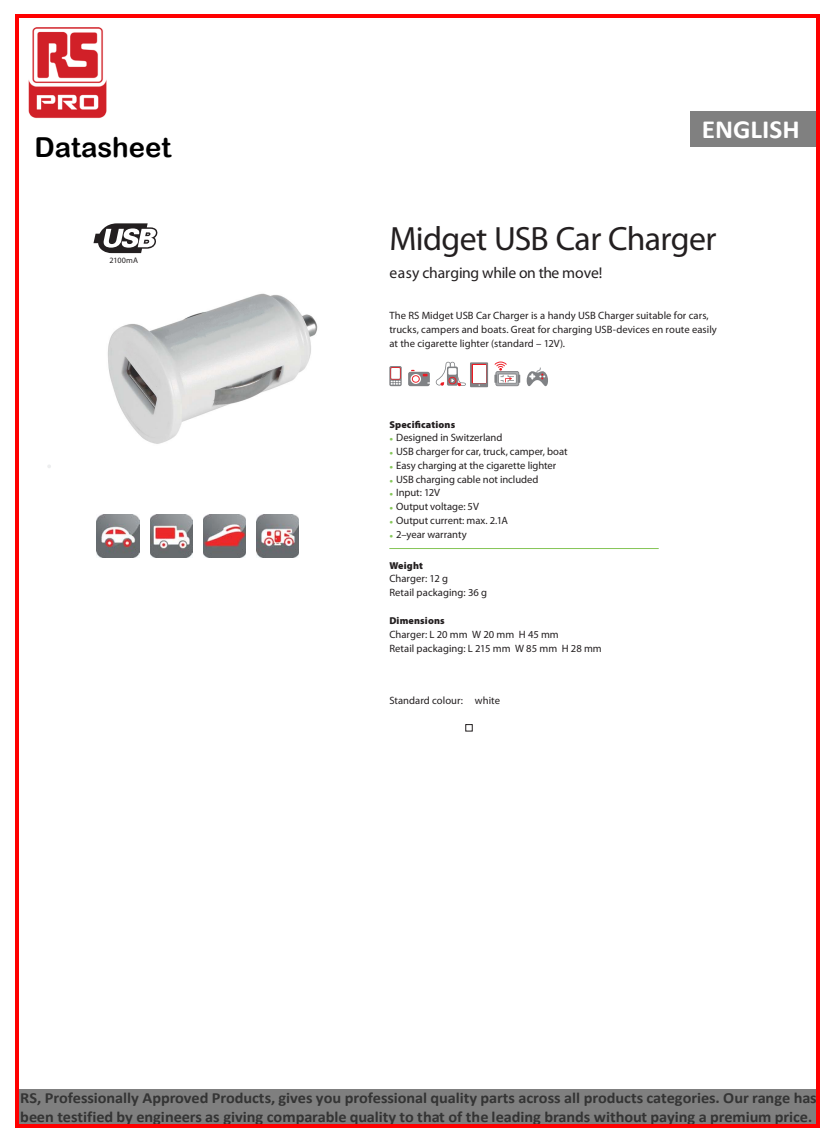
<style>
.page{position:relative;width:834px;height:1143px;background:#fff}
.page>*{position:absolute;margin:0;border:0;box-sizing:border-box;transform-origin:0 0}
.t1{font:33.75px "Myriad Pro";letter-spacing:-.02em;color:#231f20}
.t2{font:700 27.5px "Arial Rounded MT";color:#000}
.t3{font:700 26.25px "Calibri";color:#fff;scale:1.04 1}
.t4{font:500 15.62px "Sackers Gothic";letter-spacing:-.005em;color:#231f20}
.t5{font:700 15.5px/18.8px "Calibri";letter-spacing:-.005em;color:#343434;scale:1.06 1}
.t6{font:10.62px/13.8px "Myriad Pro";color:#231f20}
.t7{font:900 10px "Myriad Pro";letter-spacing:.015em;color:#231f20}
.t8{font:8.12px "Myriad Pro";letter-spacing:.015em;color:#231f20}
.s1{font-family:"Arial";font-size:6.25px;color:#86c65a}
.s2{font-size:14.62px}
</style>
<div class="page">
<hr style="left:389px;top:548px;width:269px;height:1px;background:#85c557">
<div style="left:465px;top:724px;width:7px;height:7px;border:1px solid #231f20"></div>
<svg style="left:408px;top:361px;width:58px;height:25px"></svg>
<svg style="left:389px;top:366px;width:12px;height:20px"></svg>
<svg style="left:390px;top:367px;width:10px;height:17px"></svg>
<div style="left:391px;top:368px;width:9px;height:10px;background:#fff"></div>
<svg style="left:470px;top:362px;width:18px;height:25px"></svg>
<div style="left:471px;top:364px;width:15px;height:19px;background:#ed1c24"></div>
<div style="left:473px;top:365px;width:12px;height:17px;background:#fff"></div>
<svg style="left:494px;top:361px;width:26px;height:25px"></svg>
<svg style="left:526px;top:367px;width:22px;height:19px"></svg>
<img style="left:97px;top:514px;width:42px;height:43px">
<img style="left:203px;top:514px;width:43px;height:43px">
<img style="left:150px;top:514px;width:43px;height:43px">
<img style="left:256px;top:514px;width:43px;height:43px">
<svg style="left:93px;top:223px;width:65px;height:30px"></svg>
<img style="left:108px;top:293px;width:210px;height:151px">
<div style="left:18px;top:1088px;width:801px;height:19px;background:#7f7f7f"></div>
<div style="left:18px;top:1107px;width:801px;height:18px;background:#7f7f7f"></div>
<div style="left:690px;top:111px;width:8px;height:36px;background:#808080"></div>
<div style="left:809px;top:111px;width:8px;height:36px;background:#808080"></div>
<div style="left:698px;top:111px;width:111px;height:36px;background:#808080"></div>
<svg style="left:15px;top:15px;width:4px;height:3px"></svg>
<hr style="left:19px;top:15px;width:797px;height:3px;background:#f00">
<hr style="left:15px;top:18px;width:4px;height:1105px;background:#f00">
<hr style="left:816px;top:18px;width:3px;height:1105px;background:#f00">
<svg style="left:15px;top:1123px;width:4px;height:3px"></svg>
<hr style="left:19px;top:1123px;width:797px;height:3px;background:#f00">
<img style="left:28px;top:27px;width:79px;height:92px">
<h2 class="t2" style="left:35px;top:134px;width:138px">Datasheet</h2>
<p class="t8" style="left:109px;top:257px;width:30px">2100mA</p>
<h3 class="t3" style="left:701px;top:118px;width:95px">ENGLISH</h3>
<h1 class="t1" style="left:389px;top:226px;width:328px">Midget USB Car Charger</h1>
<h3 class="t4" style="left:389px;top:263px;width:215px">easy charging while on the move!</h3>
<p class="t6" style="left:389px;top:309px;width:329px">The RS Midget USB Car Charger is a handy USB Charger suitable for cars, trucks, campers and boats. Great for charging USB-devices en route easily at the cigarette lighter (standard – 12V).</p>
<p class="t7" style="left:389px;top:418px;width:67px">Specifications</p>
<p class="t6" style="left:389px;top:431px;width:114px"><span class="s1">●</span> Designed in Switzerland</p>
<p class="t6" style="left:389px;top:445px;width:180px"><span class="s1">●</span> USB charger for car, truck, camper, boat</p>
<p class="t6" style="left:389px;top:459px;width:168px"><span class="s1">●</span> Easy charging at the cigarette lighter</p>
<p class="t6" style="left:389px;top:472px;width:151px"><span class="s1">●</span> USB charging cable not included</p>
<p class="t6" style="left:389px;top:486px;width:52px"><span class="s1">●</span> Input: 12V</p>
<p class="t6" style="left:389px;top:500px;width:91px"><span class="s1">●</span> Output voltage: 5V</p>
<p class="t6" style="left:389px;top:514px;width:120px"><span class="s1">●</span> Output current: max. 2.1A</p>
<p class="t6" style="left:389px;top:527px;width:79px"><span class="s1">●</span> 2–year warranty</p>
<p class="t7" style="left:389px;top:559px;width:35px">Weight</p>
<p class="t6" style="left:389px;top:572px;width:99px">Charger: 12 g<br>Retail packaging: 36 g</p>
<p class="t7" style="left:389px;top:614px;width:57px">Dimensions</p>
<p class="t6" style="left:389px;top:628px;width:214px">Charger: L 20 mm W 20 mm H 45 mm<br>Retail packaging: L 215 mm W 85 mm H 28 mm</p>
<p class="t6" style="left:389px;top:693px;width:112px">Standard colour: white</p>
<p class="t5" style="left:20px;top:1089px;width:752px">RS, Professionally Approved Products, gives you professional quality parts across all products categories. Our range has been testified by engineers as giving comparable quality to that of the leading brands without paying a premium price<span class="s2">.</span></p>
</div>
